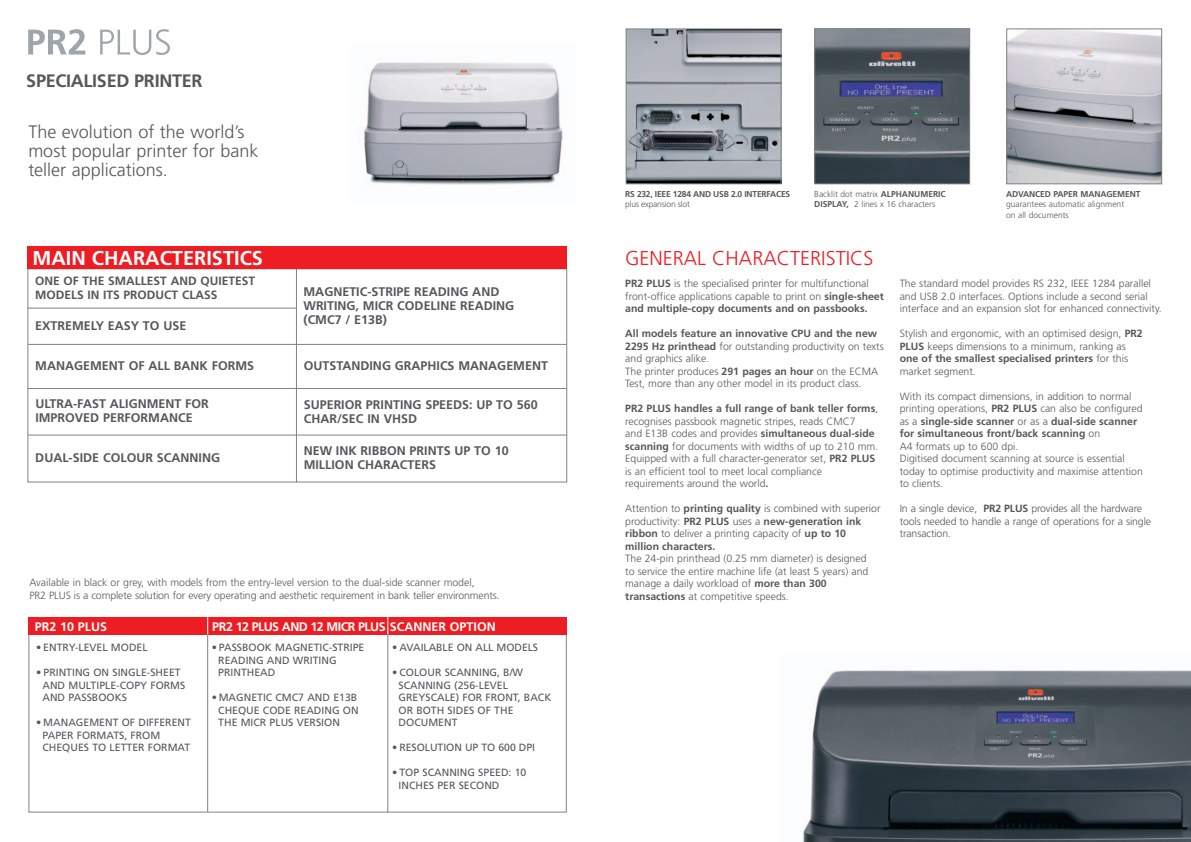
<style>
.page{position:relative;width:1191px;height:842px;background:#fff}
.page>*{position:absolute;margin:0;border:0;box-sizing:border-box;transform-origin:0 0}
.t1{font:300 20px "Frutiger";color:#ee1d23}
.t2{font:700 20px "Frutiger";color:#fff}
.t3{font:300 18px/19px "Frutiger";color:#57585a}
.t4{font:700 18px "Frutiger";letter-spacing:-.015em;color:#57585a}
.t5{font:700 12.5px/14px "Frutiger";color:#57585a}
.t6{font:700 12.5px "Frutiger";letter-spacing:-.045em;color:#fff}
.t7{font:700 12.5px "Frutiger";color:#fff}
.t8{font:700 12px/14px "Frutiger";color:#57585a}
.t9{font:300 10.5px/12.5px "Frutiger";color:#57585a}
.t10{font:10.5px/12.5px "Frutiger";color:#57585a}
.t11{font:300 8.5px/10.5px "Frutiger";color:#57585a}
.t12{font:700 8.5px "Frutiger";letter-spacing:-.03em;color:#57585a}
.t13{font:700 8.5px "Frutiger";letter-spacing:-.01em;color:#57585a}
.t14{font:300 8.5px "Frutiger";letter-spacing:-.03em;color:#57585a}
.s1{font-weight:700}
</style>
<div class="page">
<img style="left:803px;top:670px;width:388px;height:172px">
<hr style="left:28px;top:308px;width:268px;height:1px;background:#808285">
<hr style="left:28px;top:344px;width:538px;height:1px;background:#808285">
<hr style="left:28px;top:388px;width:539px;height:1px;background:#808285">
<hr style="left:28px;top:435px;width:539px;height:1px;background:#808285">
<hr style="left:296px;top:269px;width:1px;height:213px;background:#808285">
<div style="left:28px;top:247px;width:539px;height:22px;background:#ee1d23"></div>
<img style="left:627px;top:30px;width:152px;height:152px">
<div style="left:625px;top:28px;width:156px;height:156px;border:1px solid #808285"></div>
<img style="left:816px;top:30px;width:152px;height:152px">
<div style="left:814px;top:28px;width:156px;height:156px;border:1px solid #808285"></div>
<div style="left:29px;top:617px;width:538px;height:17px;background:#ee1d23"></div>
<svg style="left:28px;top:29px;width:57px;height:26px"></svg>
<svg style="left:100px;top:29px;width:70px;height:26px"></svg>
<hr style="left:207px;top:621px;width:1px;height:191px;background:#808285">
<hr style="left:387px;top:627px;width:1px;height:185px;background:#808285">
<svg style="left:207px;top:617px;width:1px;height:17px"></svg>
<svg style="left:387px;top:617px;width:1px;height:17px"></svg>
<img style="left:364px;top:62px;width:199px;height:123px">
<img style="left:1008px;top:30px;width:152px;height:152px">
<div style="left:1006px;top:28px;width:156px;height:156px;border:1px solid #808285"></div>
<h2 class="t4" style="left:26px;top:73px;width:178px">SPECIALISED PRINTER</h2>
<h2 class="t3" style="left:28px;top:124px;width:231px">The evolution of the world’s most popular printer for bank teller applications.</h2>
<h1 class="t2" style="left:32px;top:250px;width:232px">MAIN CHARACTERISTICS</h1>
<p class="t8" style="left:35px;top:275px;width:221px">ONE OF THE SMALLEST AND QUIETEST<br>MODELS IN ITS PRODUCT CLASS</p>
<p class="t5" style="left:35px;top:319px;width:153px">EXTREMELY EASY TO USE</p>
<p class="t5" style="left:35px;top:360px;width:220px">MANAGEMENT OF ALL BANK FORMS</p>
<p class="t5" style="left:35px;top:398px;width:175px">ULTRA-FAST ALIGNMENT FOR<br>IMPROVED PERFORMANCE</p>
<p class="t5" style="left:35px;top:452px;width:186px">DUAL-SIDE COLOUR SCANNING</p>
<p class="t5" style="left:303px;top:286px;width:212px">MAGNETIC-STRIPE READING AND<br>WRITING, MICR CODELINE READING (CMC7 / E13B)</p>
<p class="t5" style="left:304px;top:360px;width:246px">OUTSTANDING GRAPHICS MANAGEMENT</p>
<p class="t5" style="left:304px;top:398px;width:235px">SUPERIOR PRINTING SPEEDS: UP TO 560<br>CHAR/SEC IN VHSD</p>
<p class="t5" style="left:304px;top:444px;width:206px">NEW INK RIBBON PRINTS UP TO 10<br>MILLION CHARACTERS</p>
<p class="t9" style="left:29px;top:577px;width:472px">Available in black or grey, with models from the entry-level version to the dual-side scanner model,<br>PR2 PLUS is a complete solution for every operating and aesthetic requirement in bank teller environments.</p>
<p class="t7" style="left:35px;top:621px;width:74px">PR2 10 PLUS</p>
<p class="t10" style="left:36px;top:642px;width:113px">• ENTRY-LEVEL MODEL</p>
<p class="t10" style="left:42px;top:667px;width:144px;text-indent:-6px">• PRINTING ON SINGLE-SHEET<br>AND MULTIPLE-COPY FORMS<br>AND PASSBOOKS</p>
<p class="t10" style="left:42px;top:717px;width:150px;text-indent:-6px">• MANAGEMENT OF DIFFERENT<br>PAPER FORMATS, FROM<br>CHEQUES TO LETTER FORMAT</p>
<p class="t6" style="left:212px;top:621px;width:285px">PR2 12 PLUS AND 12 MICR PLUS SCANNER OPTION</p>
<p class="t10" style="left:218px;top:642px;width:148px;text-indent:-6px">• PASSBOOK MAGNETIC-STRIPE<br>READING AND WRITING<br>PRINTHEAD</p>
<p class="t10" style="left:218px;top:692px;width:142px;text-indent:-6px">• MAGNETIC CMC7 AND E13B<br>CHEQUE CODE READING ON<br>THE MICR PLUS VERSION</p>
<p class="t10" style="left:392px;top:642px;width:148px">• AVAILABLE ON ALL MODELS</p>
<p class="t10" style="left:398px;top:667px;width:154px;text-indent:-6px">• COLOUR SCANNING, B/W<br>SCANNING (256-LEVEL<br>GREYSCALE) FOR FRONT, BACK<br>OR BOTH SIDES OF THE<br>DOCUMENT</p>
<p class="t10" style="left:392px;top:742px;width:144px">• RESOLUTION UP TO 600 DPI</p>
<p class="t10" style="left:398px;top:767px;width:129px;text-indent:-6px">• TOP SCANNING SPEED: 10<br>INCHES PER SECOND</p>
<p class="t12" style="left:625px;top:190px;width:167px">RS 232, IEEE 1284 AND USB 2.0 INTERFACES</p>
<p class="t14" style="left:625px;top:201px;width:66px">plus expansion slot</p>
<p class="t11" style="left:814px;top:189px;width:133px">Backlit dot matrix <span class="s1">ALPHANUMERIC<br>DISPLAY,</span> 2 lines x 16 characters</p>
<p class="t13" style="left:1006px;top:190px;width:136px">ADVANCED PAPER MANAGEMENT</p>
<p class="t11" style="left:1006px;top:200px;width:120px">guarantees automatic alignment on all documents</p>
<h1 class="t1" style="left:625px;top:250px;width:250px">GENERAL CHARACTERISTICS</h1>
<p class="t9" style="left:625px;top:278px;width:260px"><span class="s1">PR2 PLUS</span> is the specialised printer for multifunctional front-office applications capable to print on <span class="s1">single-sheet and multiple-copy documents and on passbooks.</span></p>
<p class="t9" style="left:625px;top:328px;width:260px"><span class="s1">All models feature an innovative CPU and the new 2295 Hz printhead</span> for outstanding productivity on texts and graphics alike.<br>The printer produces <span class="s1">291 pages an hour</span> on the ECMA Test, more than any other model in its product class.</p>
<p class="t9" style="left:625px;top:403px;width:254px"><span class="s1">PR2 PLUS handles a full range of bank teller forms</span>, recognises passbook magnetic stripes, reads CMC7<br>and E13B codes and provides <span class="s1">simultaneous dual-side scanning</span> for documents with widths of up to 210 mm.<br>Equipped with a full character-generator set, <span class="s1">PR2 PLUS </span>is an efficient tool to meet local compliance requirements around the world<span class="s1">.</span></p>
<p class="t9" style="left:625px;top:503px;width:257px">Attention to <span class="s1">printing quality</span> is combined with superior productivity: <span class="s1">PR2 PLUS</span> uses a <span class="s1">new-generation ink ribbon</span> to deliver a printing capacity of <span class="s1">up to 10 million characters.</span></p>
<p class="t9" style="left:625px;top:553px;width:245px">The 24-pin printhead (0.25 mm diameter) is designed to service the entire machine life (at least 5 years) and manage a daily workload of <span class="s1">more than 300 transactions</span> at competitive speeds.</p>
<p class="t9" style="left:899px;top:278px;width:263px">The standard model provides RS 232, IEEE 1284 parallel and USB 2.0 interfaces. Options include a second serial interface and an expansion slot for enhanced connectivity.</p>
<p class="t9" style="left:899px;top:328px;width:244px">Stylish and ergonomic, with an optimised design, <span class="s1">PR2<br>PLUS</span> keeps dimensions to a minimum, ranking as <span class="s1">one of the smallest specialised printers</span> for this market segment.</p>
<p class="t9" style="left:899px;top:391px;width:245px">With its compact dimensions, in addition to normal printing operations, <span class="s1">PR2 PLUS</span> can also be configured as a <span class="s1">single-side scanner</span> or as a <span class="s1">dual-side scanner for simultaneous front/back scanning</span> on<br>A4 formats up to 600 dpi.<br>Digitised document scanning at source is essential today to optimise productivity and maximise attention to clients.</p>
<p class="t9" style="left:899px;top:503px;width:253px">In a single device, <span class="s1">PR2 PLUS</span> provides all the hardware tools needed to handle a range of operations for a single transaction.</p>
</div>
